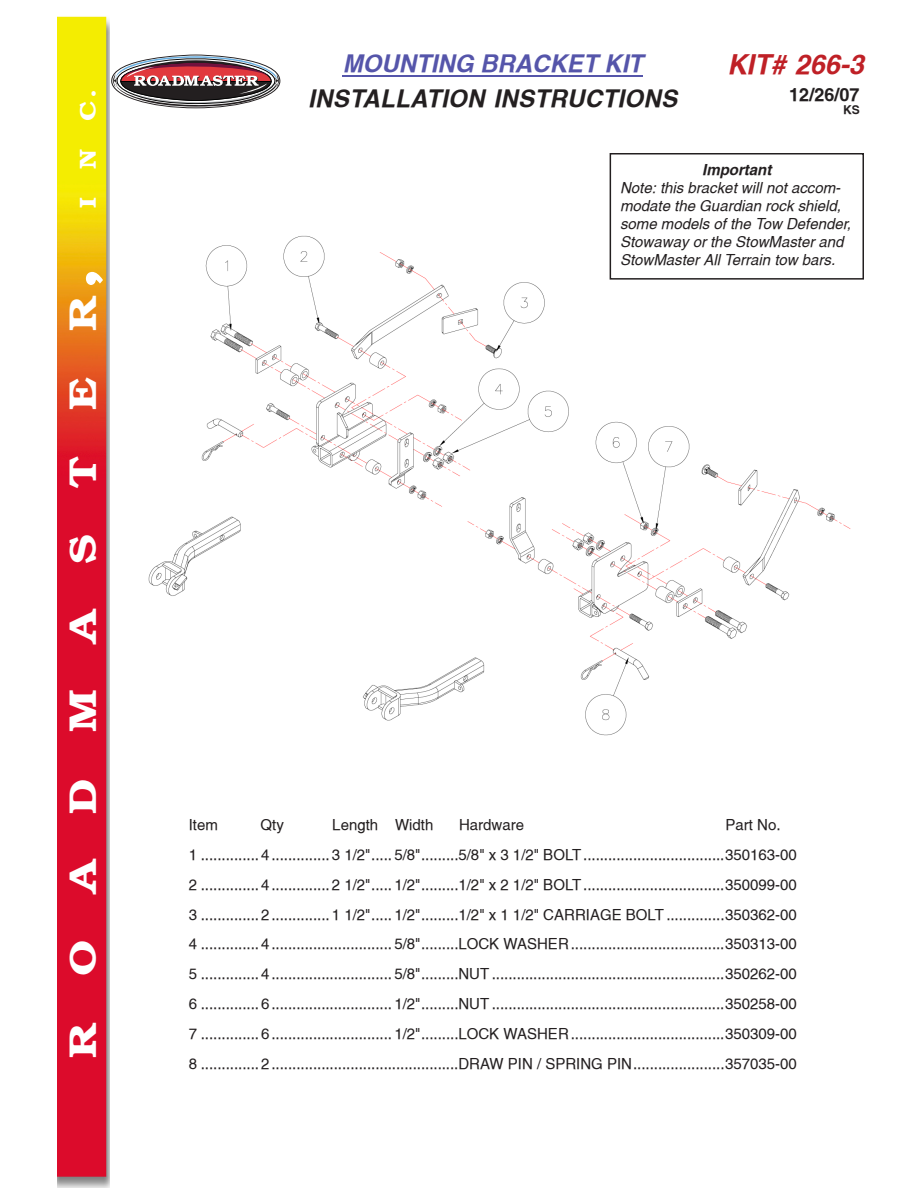
<style>
.page{position:relative;width:918px;height:1188px;background:#fff}
.page>*{position:absolute;margin:0;border:0;box-sizing:border-box;transform-origin:0 0}
.Helv_10pt{font:700 37.5px "Brooklyn";color:#fff;scale:1.2 1}
.t1{font:italic 700 27px "Switzerland";color:#bf2026}
.t2{font:italic 700 24px/34.3px "Switzerland";letter-spacing:.015em;color:#231f20;text-align:center}
.Helv_10pt-2{font:700 22.5px "Brooklyn";color:#fff;scale:1.2 1}
.t3{font:700 18px "Switzerland";color:#231f20}
.t4{font:15px "Switzerland";color:#231f20}
.t5{font:italic 15px/18px "Switzerland";color:#231f20}
.t6{font:italic 700 15px "Switzerland";color:#231f20}
.t7{font:700 12px "Switzerland";color:#231f20}
.s1{font-size:60px}
.s2{color:#55a}
</style>
<div class="page">
<img style="left:148px;top:228px;width:703px;height:508px">
<img style="left:57px;top:16px;width:53px;height:1172px">
<div style="left:610px;top:153px;width:254px;height:127px;border:2px solid #231f20"></div>
<svg style="left:111px;top:55px;width:170px;height:54px"></svg>
<hr style="left:343px;top:75px;width:300px;height:2px;background:#55a">
<p class="Helv_10pt-2" style="left:74px;top:208px;width:101px;rotate:-90deg">I N C.</p>
<p class="Helv_10pt" style="left:60px;top:1058px;width:661px;rotate:-90deg">R O A D M A S T E R<span class="s1">,</span></p>
<p class="t2" style="left:308px;top:47px;width:370px"><span class="s2">MOUNTING BRACKET KIT<br></span>INSTALLATION INSTRUCTIONS</p>
<p class="t1" style="left:727px;top:49px;width:138px">KIT# 266-3</p>
<p class="t3" style="left:789px;top:83px;width:72px">12/26/07</p>
<p class="t7" style="left:843px;top:103px;width:18px">KS</p>
<p class="t6" style="left:702px;top:160px;width:71px">Important</p>
<p class="t5" style="left:620px;top:178px;width:233px">Note: this bracket will not accom&shy;modate the Guardian rock shield, some models of the Tow Defender,<br>Stowaway or the StowMaster and<br>StowMaster All Terrain tow bars.</p>
<p class="t4" style="left:189px;top:816px;width:31px">Item</p>
<p class="t4" style="left:261px;top:816px;width:25px">Qty</p>
<p class="t4" style="left:332px;top:816px;width:103px">Length Width</p>
<p class="t4" style="left:459px;top:816px;width:67px">Hardware</p>
<p class="t4" style="left:726px;top:816px;width:57px">Part No.</p>
<p class="t4" style="left:189px;top:846px;width:610px">1 ..............4 .............. 3 1/2"..... 5/8".........5/8" x 3 1/2" BOLT..................................350163-00</p>
<p class="t4" style="left:189px;top:876px;width:610px">2 ..............4 .............. 2 1/2"..... 1/2".........1/2" x 2 1/2" BOLT..................................350099-00</p>
<p class="t4" style="left:189px;top:905px;width:610px">3 ..............2 .............. 1 1/2"..... 1/2".........1/2" x 1 1/2" CARRIAGE BOLT ..............350362-00</p>
<p class="t4" style="left:189px;top:935px;width:610px">4 ..............4 ............................. 5/8".........LOCK WASHER.....................................350313-00</p>
<p class="t4" style="left:189px;top:965px;width:610px">5 ..............4 ............................. 5/8".........NUT ........................................................350262-00</p>
<p class="t4" style="left:189px;top:995px;width:610px">6 ..............6 ............................. 1/2".........NUT ........................................................350258-00</p>
<p class="t4" style="left:189px;top:1025px;width:610px">7 ..............6 ............................. 1/2".........LOCK WASHER.....................................350309-00</p>
<p class="t4" style="left:189px;top:1055px;width:610px">8 ..............2 .............................................DRAW PIN / SPRING PIN......................357035-00</p>
</div>
